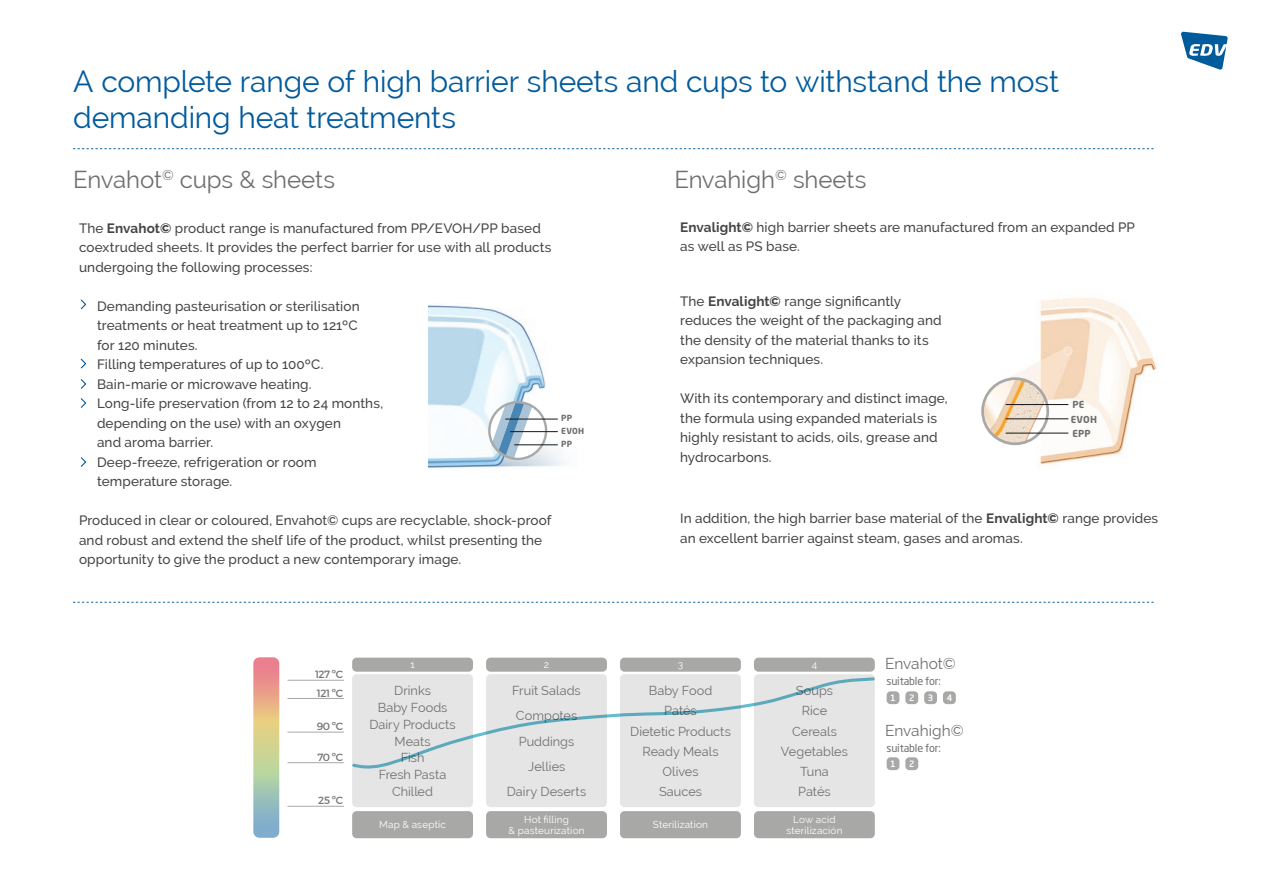
<style>
.page{position:relative;width:1263px;height:893px;background:#fff}
.page>*{position:absolute;margin:0;border:0;box-sizing:border-box;transform-origin:0 0}
.t1{font:30px/36px "Raleway";letter-spacing:-.005em;color:#005b9d}
.t2{font:24px "Raleway";letter-spacing:-.005em;color:#706f6f}
.t3{font:15.45px "Raleway";letter-spacing:-.005em;color:#706f6f}
.t4{font:500 13.5px/19.5px "Raleway";letter-spacing:.01em;color:#454545}
.t5{font:12.75px/20.2px "Raleway";color:#706f6f;text-align:center}
.t6{font:10.8px "Neo Sans Std";letter-spacing:-.02em;color:#706f6f}
.t7{font:10.5px/18.8px "Montserrat";letter-spacing:-.04em;color:#747474}
.t8{font:9.9px/11.1px "Raleway";letter-spacing:.02em;color:#fff;text-align:center}
.t9{font:700 9.6px "Neo Sans Std";letter-spacing:.025em;color:#706f6f}
.t10{font:500 8.7px "Neo Sans Std";color:#fff}
.t11{font:700 8.25px "Neo Sans Std";letter-spacing:.03em;color:#706f6f}
.s1{font-weight:700}
</style>
<div class="page">
<svg style="left:73px;top:148px;width:1081px;height:1px"></svg>
<svg style="left:73px;top:602px;width:1081px;height:1px"></svg>
<div style="left:887px;top:757px;width:12px;height:13px;background:#a8a8a7;border-radius:4px"></div>
<div style="left:905px;top:757px;width:13px;height:13px;background:#a8a8a7;border-radius:4px"></div>
<div style="left:887px;top:691px;width:12px;height:13px;background:#a8a8a7;border-radius:4px"></div>
<div style="left:905px;top:691px;width:13px;height:13px;background:#a8a8a7;border-radius:4px"></div>
<div style="left:924px;top:691px;width:13px;height:13px;background:#a8a8a7;border-radius:4px"></div>
<div style="left:943px;top:691px;width:13px;height:13px;background:#a8a8a7;border-radius:4px"></div>
<div style="left:620px;top:811px;width:121px;height:27px;background:#a8a8a7;border-radius:5px"></div>
<div style="left:620px;top:658px;width:121px;height:14px;background:#a8a8a7;border-radius:5px"></div>
<div style="left:620px;top:674px;width:121px;height:133px;background:#e5e5e5;border-radius:5px"></div>
<div style="left:486px;top:811px;width:121px;height:27px;background:#a8a8a7;border-radius:5px"></div>
<div style="left:486px;top:658px;width:121px;height:14px;background:#a8a8a7;border-radius:5px"></div>
<div style="left:486px;top:674px;width:121px;height:133px;background:#e5e5e5;border-radius:5px"></div>
<svg style="left:253px;top:657px;width:26px;height:181px;background:#c5ba9f"></svg>
<hr style="left:288px;top:698px;width:56px;height:1px;background:#a8a8a7">
<hr style="left:288px;top:680px;width:56px;height:1px;background:#a8a8a7">
<hr style="left:288px;top:762px;width:56px;height:1px;background:#a8a8a7">
<hr style="left:288px;top:806px;width:56px;height:1px;background:#a8a8a7">
<hr style="left:288px;top:732px;width:56px;height:1px;background:#a8a8a7">
<div style="left:352px;top:811px;width:121px;height:27px;background:#a8a8a7;border-radius:5px"></div>
<div style="left:352px;top:658px;width:121px;height:14px;background:#a8a8a7;border-radius:5px"></div>
<div style="left:352px;top:674px;width:121px;height:133px;background:#e5e5e5;border-radius:5px"></div>
<div style="left:754px;top:811px;width:121px;height:27px;background:#a8a8a7;border-radius:5px"></div>
<div style="left:754px;top:658px;width:121px;height:14px;background:#a8a8a7;border-radius:5px"></div>
<div style="left:754px;top:674px;width:121px;height:133px;background:#e5e5e5;border-radius:5px"></div>
<svg style="left:352px;top:677px;width:523px;height:91px"></svg>
<svg style="left:80px;top:299px;width:7px;height:11px"></svg>
<svg style="left:80px;top:358px;width:7px;height:11px"></svg>
<svg style="left:80px;top:379px;width:6px;height:10px"></svg>
<svg style="left:80px;top:398px;width:6px;height:10px"></svg>
<svg style="left:80px;top:457px;width:6px;height:10px"></svg>
<svg style="left:1181px;top:32px;width:46px;height:38px"></svg>
<img style="left:429px;top:305px;width:136px;height:164px">
<svg style="left:486px;top:399px;width:62px;height:63px"></svg>
<hr style="left:505px;top:419px;width:53px;height:1px;background:#161615">
<hr style="left:510px;top:431px;width:48px;height:1px;background:#161615">
<hr style="left:514px;top:444px;width:44px;height:1px;background:#161615">
<img style="left:991px;top:298px;width:167px;height:167px">
<img style="left:982px;top:379px;width:66px;height:65px;border-radius:33px">
<div style="left:981px;top:377px;width:68px;height:68px;border:3px solid #a8a8a7;border-radius:50%"></div>
<hr style="left:1006px;top:404px;width:62px;height:1px;background:#161615">
<hr style="left:1006px;top:418px;width:62px;height:1px;background:#161615">
<hr style="left:1006px;top:433px;width:62px;height:1px;background:#161615">
<h1 class="t1" style="left:73px;top:63px;width:987px">A complete range of high barrier sheets and cups to withstand the most demanding heat treatments</h1>
<h2 class="t2" style="left:73px;top:166px;width:263px">Envahot<sup>©</sup> cups &amp; sheets</h2>
<p class="t4" style="left:79px;top:218px;width:474px">The <span class="s1">Envahot©</span> product range is manufactured from PP/EVOH/PP based coextruded sheets. It provides the perfect barrier for use with all products undergoing the following processes:</p>
<p class="t4" style="left:97px;top:296px;width:288px">Demanding pasteurisation or sterilisation treatments or heat treatment up to 121ºC<br>for 120 minutes.<br>Filling temperatures of up to 100ºC.<br>Bain-marie or microwave heating.<br>Long-life preservation (from 12 to 24 months, depending on the use) with an oxygen<br>and aroma barrier.<br>Deep-freeze, refrigeration or room temperature storage.</p>
<p class="t4" style="left:79px;top:511px;width:474px">Produced in clear or coloured, Envahot© cups are recyclable, shock-proof and robust and extend the shelf life of the product, whilst presenting the opportunity to give the product a new contemporary image.</p>
<h2 class="t2" style="left:674px;top:166px;width:193px">Envahigh<sup>©</sup> sheets</h2>
<p class="t4" style="left:680px;top:217px;width:456px"><span class="s1">Envalight©</span> high barrier sheets are manufactured from an expanded PP as well as PS base.</p>
<p class="t4" style="left:680px;top:291px;width:263px">The <span class="s1">Envalight©</span> range significantly reduces the weight of the packaging and the density of the material thanks to its expansion techniques.</p>
<p class="t4" style="left:680px;top:389px;width:269px">With its contemporary and distinct image, the formula using expanded materials is highly resistant to acids, oils, grease and hydrocarbons.</p>
<p class="t9" style="left:1072px;top:398px;width:14px">PE</p>
<p class="t9" style="left:1072px;top:427px;width:20px">EPP</p>
<p class="t11" style="left:561px;top:413px;width:13px">PP</p>
<p class="t9" style="left:1071px;top:413px;width:28px">EVOH</p>
<p class="t11" style="left:561px;top:426px;width:25px">EVOH</p>
<p class="t11" style="left:561px;top:439px;width:13px">PP</p>
<p class="t4" style="left:680px;top:508px;width:480px">In addition, the high barrier base material of the <span class="s1">Envalight©</span> range provides an excellent barrier against steam, gases and aromas.</p>
<p class="t7" style="left:315px;top:665px;width:29px">127 ºC<br>121 ºC</p>
<p class="t7" style="left:317px;top:717px;width:28px">90 ºC</p>
<p class="t7" style="left:317px;top:748px;width:27px">70 ºC</p>
<p class="t7" style="left:318px;top:791px;width:26px">25 ºC</p>
<p class="t8" style="left:410px;top:659px;width:6px">1</p>
<p class="t5" style="left:394px;top:681px;width:38px">Drinks</p>
<p class="t5" style="left:369px;top:714px;width:88px">Dairy Products</p>
<p class="t5" style="left:378px;top:697px;width:71px">Baby Foods</p>
<p class="t5" style="left:394px;top:731px;width:38px">Meats</p>
<p class="t5" style="left:401px;top:748px;width:25px">Fish</p>
<p class="t5" style="left:379px;top:765px;width:69px">Fresh Pasta</p>
<p class="t5" style="left:392px;top:781px;width:42px">Chilled</p>
<p class="t8" style="left:379px;top:819px;width:68px">Map &amp; aseptic</p>
<p class="t8" style="left:544px;top:659px;width:7px">2</p>
<p class="t5" style="left:512px;top:681px;width:70px">Fruit Salads</p>
<p class="t8" style="left:678px;top:659px;width:7px">3</p>
<p class="t5" style="left:649px;top:681px;width:65px">Baby Food</p>
<p class="t8" style="left:812px;top:659px;width:7px">4</p>
<p class="t5" style="left:796px;top:681px;width:39px">Soups</p>
<p class="t3" style="left:885px;top:654px;width:72px">Envahot©</p>
<p class="t6" style="left:886px;top:674px;width:56px">suitable for:</p>
<p class="t10" style="left:890px;top:692px;width:7px">1</p>
<p class="t10" style="left:909px;top:692px;width:7px">2</p>
<p class="t10" style="left:928px;top:692px;width:7px">3</p>
<p class="t10" style="left:947px;top:692px;width:7px">4</p>
<p class="t5" style="left:516px;top:703px;width:63px;line-height:25.2px;text-align:left">Compotes<br>Puddings</p>
<p class="t5" style="left:507px;top:781px;width:81px">Dairy Deserts</p>
<p class="t5" style="left:528px;top:756px;width:39px">Jellies</p>
<p class="t5" style="left:630px;top:701px;width:102px">Patés<br>Dietetic Products</p>
<p class="t5" style="left:642px;top:741px;width:78px">Ready Meals</p>
<p class="t5" style="left:662px;top:761px;width:38px">Olives</p>
<p class="t5" style="left:659px;top:781px;width:45px">Sauces</p>
<p class="t5" style="left:792px;top:701px;width:46px">Rice<br>Cereals</p>
<p class="t5" style="left:781px;top:741px;width:68px">Vegetables</p>
<p class="t5" style="left:800px;top:761px;width:30px">Tuna</p>
<p class="t5" style="left:798px;top:781px;width:34px">Patés</p>
<p class="t3" style="left:885px;top:722px;width:80px">Envahigh©</p>
<p class="t6" style="left:886px;top:741px;width:56px">suitable for:</p>
<p class="t10" style="left:890px;top:758px;width:7px">1</p>
<p class="t10" style="left:909px;top:758px;width:7px">2</p>
<p class="t8" style="left:508px;top:814px;width:78px">Hot filling<br>&amp; pasteurization</p>
<p class="t8" style="left:653px;top:819px;width:57px">Sterilization</p>
<p class="t8" style="left:786px;top:814px;width:58px">Low acid sterilización</p>
</div>
